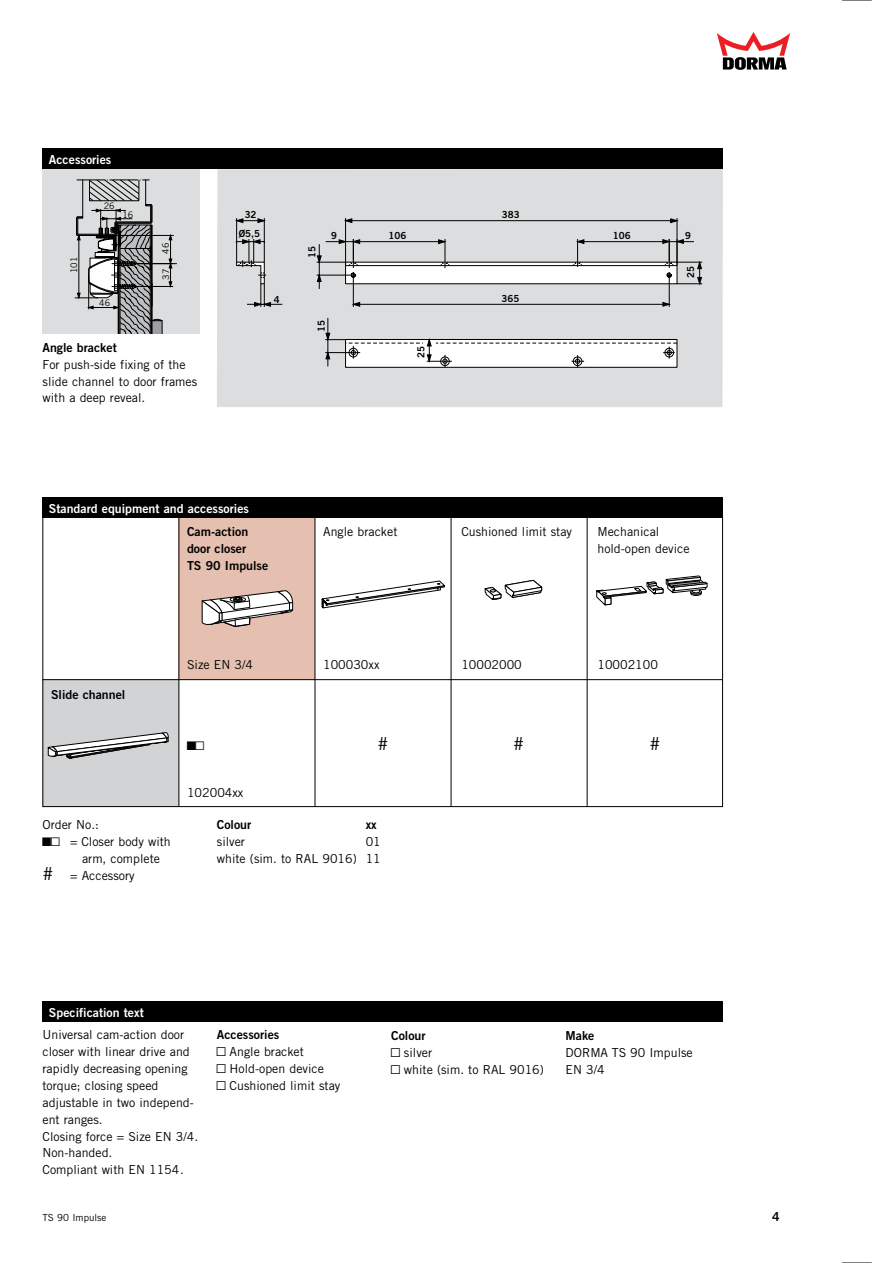
<style>
.page{position:relative;width:893px;height:1263px;background:#fff}
.page>*{position:absolute;margin:0;border:0;box-sizing:border-box;transform-origin:0 0}
.t1{font:18px "Trade Gothic";color:#000}
.t2{font:12.3px/17px "Trade Gothic";color:#000}
.t3{font:12.3px "Trade Gothic Bold Two";color:#000}
.t4{font:12.3px "Trade Gothic Bold Two";color:#fff}
.t5{font:12px "AG Figures+Pi BQ";color:#000}
.t6{font:9.75px "Trade Gothic Bold Two";color:#000}
.t7{font:9.75px "Trade Gothic";color:#000}
.t8{font:9px "Trade Gothic";color:#000}
.s1{font-family:"AG Figures+Pi BQ";font-size:12px}
.s2{color:#fff}
.s3{font-size:18px}
.s4{font-family:"AG Figures+Pi BQ"}
</style>
<div class="page">
<svg style="left:717px;top:32px;width:73px;height:38px"></svg>
<div style="left:43px;top:1002px;width:680px;height:20px;background:#000"></div>
<hr style="left:842px;top:1262px;width:30px;height:1px;background:#000">
<hr style="left:842px;top:0;width:30px;height:1px;background:#000">
<div style="left:217px;top:169px;width:506px;height:238px;background:#dcddde"></div>
<div style="left:345px;top:339px;width:332px;height:29px;border:1px solid #000"></div>
<hr style="left:346px;top:220px;width:331px;height:1px;background:#000">
<hr style="left:677px;top:218px;width:1px;height:44px;background:#000">
<hr style="left:345px;top:218px;width:1px;height:48px;background:#000">
<hr style="left:264px;top:218px;width:1px;height:44px;background:#000">
<hr style="left:236px;top:218px;width:1px;height:44px;background:#000">
<svg style="left:670px;top:218px;width:8px;height:5px"></svg>
<svg style="left:344px;top:218px;width:8px;height:5px"></svg>
<svg style="left:325px;top:318px;width:352px;height:49px"></svg>
<svg style="left:317px;top:239px;width:385px;height:68px"></svg>
<svg style="left:235px;top:218px;width:30px;height:5px"></svg>
<svg style="left:236px;top:239px;width:46px;height:68px;background:#c1c2c3"></svg>
<div style="left:43px;top:168px;width:157px;height:166px;background:#dcddde"></div>
<svg style="left:75px;top:179px;width:102px;height:155px"></svg>
<div style="left:43px;top:679px;width:136px;height:128px;background:#d1d3d4"></div>
<div style="left:179px;top:517px;width:136px;height:163px;background:#e5c0b0"></div>
<hr style="left:179px;top:517px;width:1px;height:290px;background:#000">
<div style="left:43px;top:149px;width:680px;height:20px;background:#000"></div>
<div style="left:43px;top:497px;width:680px;height:21px;background:#000"></div>
<hr style="left:43px;top:679px;width:680px;height:1px;background:#000">
<hr style="left:315px;top:517px;width:1px;height:290px;background:#000">
<hr style="left:451px;top:517px;width:1px;height:290px;background:#000">
<hr style="left:587px;top:517px;width:1px;height:290px;background:#000">
<svg style="left:201px;top:590px;width:93px;height:37px"></svg>
<svg style="left:48px;top:732px;width:121px;height:26px"></svg>
<svg style="left:596px;top:575px;width:111px;height:31px"></svg>
<svg style="left:484px;top:579px;width:59px;height:22px"></svg>
<svg style="left:321px;top:580px;width:124px;height:29px"></svg>
<p class="t4" style="left:49px;top:152px;width:64px">Accessories</p>
<p class="t8" style="left:104px;top:201px;width:12px">26</p>
<p class="t8" style="left:122px;top:209px;width:12px">16</p>
<p class="t8" style="left:69px;top:273px;width:18px;rotate:-90deg">101</p>
<p class="t8" style="left:99px;top:297px;width:12px">46</p>
<p class="t8" style="left:160px;top:253px;width:12px;rotate:-90deg">46</p>
<p class="t8" style="left:160px;top:279px;width:12px;rotate:-90deg">37</p>
<p class="t3" style="left:43px;top:340px;width:76px">Angle bracket</p>
<p class="t2" style="left:43px;top:356px;width:156px">For push-side fixing of the slide channel to door frames with a deep reveal.</p>
<p class="t6" style="left:245px;top:208px;width:13px">32</p>
<p class="t6" style="left:502px;top:209px;width:19px">383</p>
<p class="t6" style="left:239px;top:228px;width:23px">Ø5,5</p>
<p class="t6" style="left:331px;top:229px;width:7px">9</p>
<p class="t6" style="left:274px;top:293px;width:7px">4</p>
<p class="t6" style="left:306px;top:258px;width:13px;rotate:-90deg">15</p>
<p class="t6" style="left:315px;top:332px;width:13px;rotate:-90deg">15</p>
<p class="t6" style="left:388px;top:229px;width:19px">106</p>
<p class="t6" style="left:613px;top:229px;width:19px">106</p>
<p class="t6" style="left:415px;top:358px;width:13px;rotate:-90deg">25</p>
<p class="t6" style="left:501px;top:292px;width:19px">365</p>
<p class="t4" style="left:49px;top:501px;width:202px">Standard equipment and accessories</p>
<p class="t6" style="left:685px;top:229px;width:7px">9</p>
<p class="t6" style="left:685px;top:278px;width:13px;rotate:-90deg">25</p>
<p class="t3" style="left:187px;top:524px;width:63px">Cam-action</p>
<p class="t2" style="left:323px;top:523px;width:76px">Angle bracket</p>
<p class="t2" style="left:461px;top:523px;width:112px">Cushioned limit stay</p>
<p class="t2" style="left:597px;top:523px;width:63px">Mechanical</p>
<p class="t3" style="left:187px;top:541px;width:61px">door closer</p>
<p class="t2" style="left:597px;top:540px;width:94px">hold-open device</p>
<p class="t3" style="left:187px;top:558px;width:83px">TS 90 Impulse</p>
<p class="t3" style="left:51px;top:687px;width:76px">Slide channel</p>
<p class="t2" style="left:43px;top:816px;width:58px">Order No.:</p>
<p class="t2" style="left:43px;top:833px;width:130px"><span class="s1">yY</span> = Closer body with</p>
<p class="t2" style="left:70px;top:850px;width:91px"><span class="s2">=</span> arm, complete</p>
<p class="t2" style="left:43px;top:866px;width:94px"><span class="s3">#</span> = Accessory</p>
<p class="t2" style="left:187px;top:656px;width:68px">Size EN 3/4</p>
<p class="t2" style="left:323px;top:656px;width:58px">100030xx</p>
<p class="t2" style="left:461px;top:656px;width:62px">10002000</p>
<p class="t2" style="left:597px;top:656px;width:62px">10002100</p>
<p class="t5" style="left:187px;top:739px;width:18px">yY</p>
<h1 class="t1" style="left:378px;top:732px;width:12px">#</h1>
<h1 class="t1" style="left:513px;top:732px;width:12px">#</h1>
<h1 class="t1" style="left:649px;top:732px;width:12px">#</h1>
<p class="t2" style="left:187px;top:784px;width:58px">102004xx</p>
<p class="t3" style="left:217px;top:817px;width:36px">Colour</p>
<p class="t3" style="left:366px;top:817px;width:12px">xx</p>
<p class="t2" style="left:217px;top:833px;width:30px">silver</p>
<p class="t2" style="left:217px;top:833px;width:165px;text-align:right">01<br>white (sim. to RAL 9016) 11</p>
<p class="t4" style="left:49px;top:1005px;width:96px">Specification text</p>
<p class="t2" style="left:43px;top:1026px;width:157px">Universal cam-action door closer with linear drive and rapidly decreasing opening torque; closing speed adjustable in two independ&shy;ent ranges.<br>Closing force = Size EN 3/4.<br>Non-handed.<br>Compliant with EN 1154.</p>
<p class="t3" style="left:217px;top:1027px;width:64px">Accessories</p>
<p class="t2" style="left:217px;top:1043px;width:125px"><span class="s4">Y</span> Angle bracket<br><span class="s4">Y</span> Hold-open device<br><span class="s4">Y</span> Cushioned limit stay</p>
<p class="t3" style="left:391px;top:1028px;width:36px">Colour</p>
<p class="t2" style="left:391px;top:1043px;width:154px"><span class="s4">Y</span> silver<br><span class="s4">Y</span> white (sim. to RAL 9016)</p>
<p class="t3" style="left:566px;top:1028px;width:30px">Make</p>
<p class="t2" style="left:566px;top:1044px;width:129px">DORMA TS 90 Impulse<br>EN 3/4</p>
<p class="t7" style="left:43px;top:1212px;width:65px">TS 90 Impulse</p>
<p class="t3" style="left:772px;top:1209px;width:9px">4</p>
</div>
